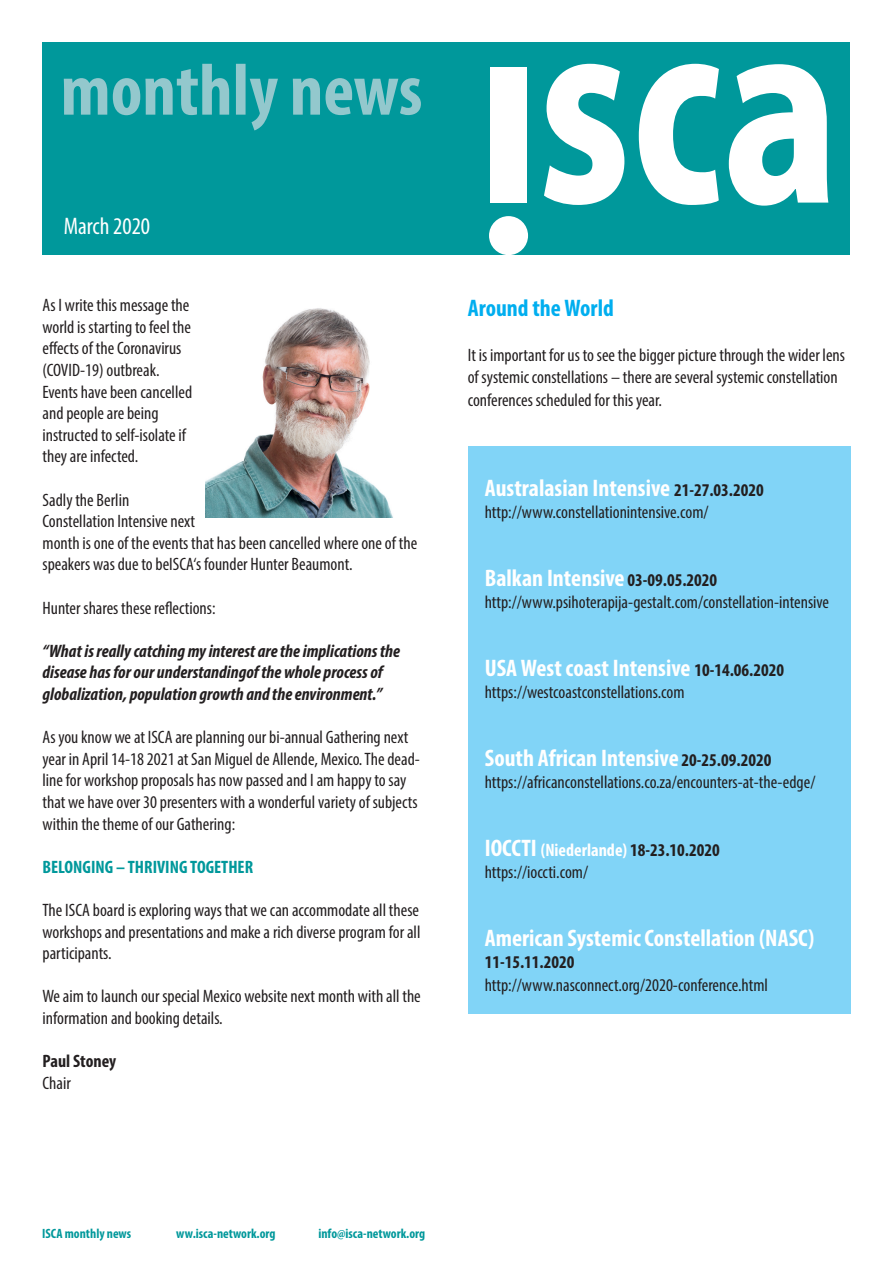
<style>
.page{position:relative;width:893px;height:1263px;background:#fff}
.page>*{position:absolute;margin:0;border:0;box-sizing:border-box;transform-origin:0 0}
.t1{font:700 condensed 24px "Myriad Pro";color:#fff}
.t2{font:700 condensed 24px "Myriad Pro";color:#00aeef}
.t3{font:condensed 24px "Myriad Pro";color:#fff}
.t4{font:condensed 18px/21.6px "Myriad Pro";color:#231f20}
.t5{font:italic 700 condensed 18px/21.6px "Myriad Pro";color:#231f20}
.t6{font:700 condensed 18px "Myriad Pro";color:#00989b}
.t7{font:700 condensed 18px "Myriad Pro";color:#231f20}
.t8{font:700 condensed 13.5px "Myriad Pro";color:#00989b}
.s1{font-size:18px;color:#231f20}
.s2{font-weight:700;font-size:24px;color:#fff}
.s3{font-weight:700;color:#fff}
.s4{font-weight:700}
</style>
<div class="page">
<div style="left:43px;top:43px;width:807px;height:212px;background:#00989b"></div>
<div style="left:491px;top:67px;width:36px;height:135px;background:#fff"></div>
<svg style="left:544px;top:64px;width:80px;height:141px"></svg>
<svg style="left:639px;top:64px;width:80px;height:141px"></svg>
<svg style="left:729px;top:64px;width:99px;height:142px"></svg>
<div style="left:489px;top:216px;width:39px;height:39px;background:#fff;border-radius:50%"></div>
<img style="left:206px;top:308px;width:187px;height:209px">
<svg style="left:64px;top:64px;width:357px;height:66px"></svg>
<div style="left:468px;top:446px;width:382px;height:568px;background:#81d4f7"></div>
<h1 class="t3" style="left:64px;top:211px;width:88px">March 2020</h1>
<p class="t4" style="left:43px;top:294px;width:151px">As I write this message the world is starting to feel the effects of the Coronavirus (COVID-19) outbreak.<br>Events have been cancelled and people are being instructed to self-isolate if they are infected.</p>
<p class="t4" style="left:43px;top:489px;width:376px">Sadly the Berlin<br>Constellation Intensive next<br>month is one of the events that has been cancelled where one of the speakers was due to beISCA‘s founder Hunter Beaumont.</p>
<p class="t4" style="left:43px;top:597px;width:175px">Hunter shares these reflections:</p>
<p class="t5" style="left:43px;top:640px;width:359px">“What is really catching my interest are the implications the disease has for our understandingof the whole process of globalization, population growth and the environment.”</p>
<p class="t4" style="left:43px;top:726px;width:379px">As you know we at ISCA are planning our bi-annual Gathering next year in April 14-18 2021 at San Miguel de Allende, Mexico. The dead&shy;line for workshop proposals has now passed and I am happy to say that we have over 30 presenters with a wonderful variety of subjects within the theme of our Gathering:</p>
<p class="t6" style="left:43px;top:855px;width:212px">BELONGING – THRIVING TOGETHER</p>
<p class="t4" style="left:43px;top:899px;width:379px;text-align:justify">The ISCA board is exploring ways that we can accommodate all these workshops and presentations and make a rich diverse program for all participants.</p>
<p class="t4" style="left:43px;top:985px;width:380px">We aim to launch our special Mexico website next month with all the information and booking details.</p>
<p class="t7" style="left:43px;top:1050px;width:75px">Paul Stoney</p>
<p class="t4" style="left:43px;top:1072px;width:30px">Chair</p>
<h1 class="t2" style="left:468px;top:293px;width:148px">Around the World</h1>
<p class="t4" style="left:468px;top:343px;width:379px;line-height:22.5px">It is important for us to see the bigger picture through the wider lens of systemic constellations – there are several systemic constellation conferences scheduled for this year.</p>
<h1 class="t1" style="left:485px;top:473px;width:281px">Australasian Intensive <span class="s1">21-27.03.2020</span></h1>
<p class="t4" style="left:485px;top:501px;width:225px">http://www.constellationintensive.com/</p>
<h1 class="t1" style="left:485px;top:563px;width:234px">Balkan Intensive <span class="s1">03-09.05.2020</span></h1>
<p class="t4" style="left:485px;top:591px;width:346px">http://www.psihoterapija-gestalt.com/constellation-intensive</p>
<h1 class="t1" style="left:485px;top:653px;width:301px">USA West coast Intensive <span class="s1">10-14.06.2020</span></h1>
<p class="t4" style="left:485px;top:681px;width:201px">https://westcoastconstellations.com</p>
<h1 class="t1" style="left:485px;top:743px;width:288px">South African Intensive <span class="s1">20-25.09.2020</span></h1>
<p class="t4" style="left:485px;top:771px;width:332px">https://africanconstellations.co.za/encounters-at-the-edge/</p>
<p class="t4" style="left:485px;top:838px;width:237px;line-height:22.5px"><span class="s2">IOCCTI</span> <span class="s3">(Niederlande)</span> <span class="s4">18-23.10.2020 </span>https://ioccti.com/</p>
<h1 class="t1" style="left:485px;top:923px;width:331px">American Systemic Constellation (NASC)</h1>
<p class="t7" style="left:485px;top:951px;width:91px">11-15.11.2020</p>
<p class="t4" style="left:485px;top:974px;width:285px">http://www.nasconnect.org/2020-conference.html</p>
<p class="t8" style="left:42px;top:1225px;width:90px">ISCA monthly news</p>
<p class="t8" style="left:176px;top:1225px;width:101px">ww.isca-network.org</p>
<p class="t8" style="left:318px;top:1225px;width:108px">info@isca-network.org</p>
</div>
